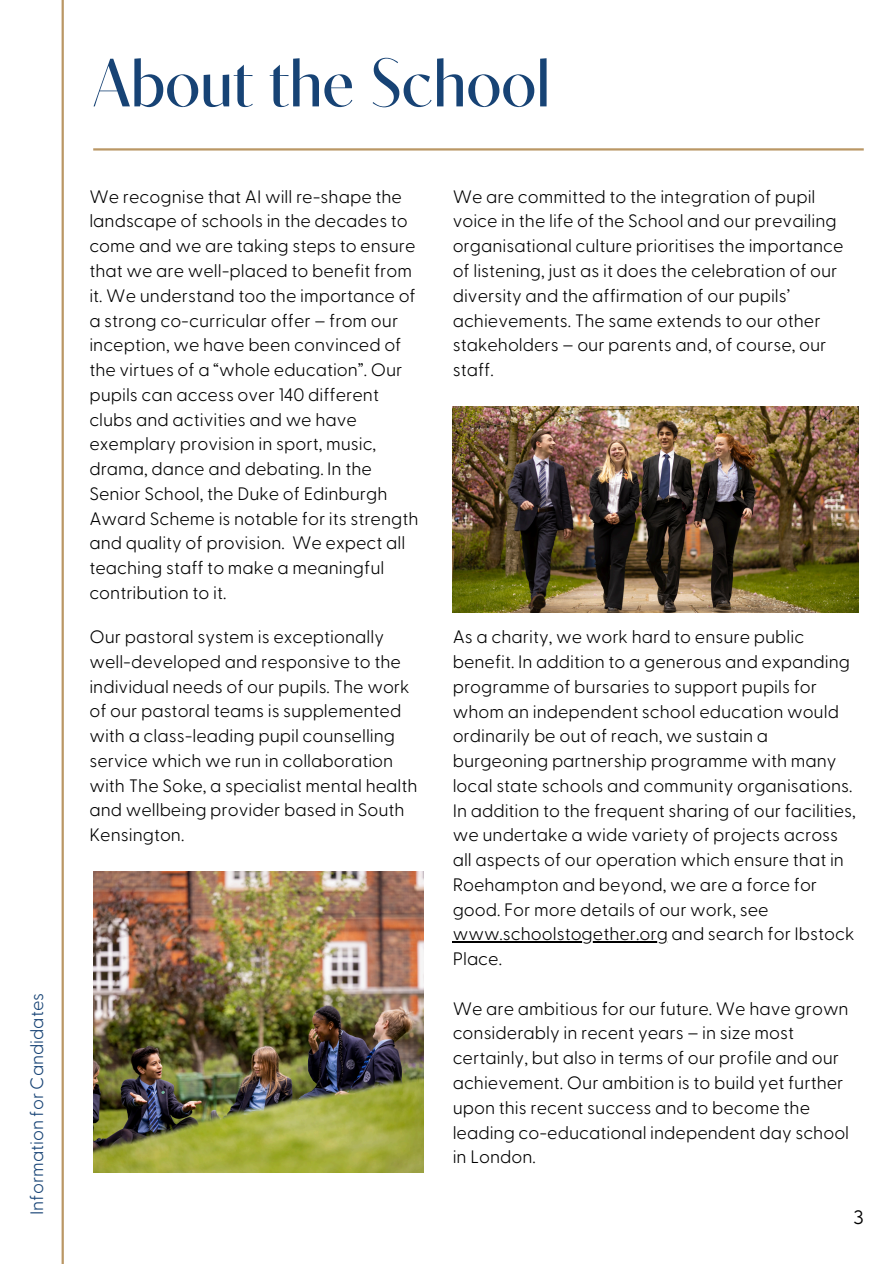
<style>
.page{position:relative;width:894px;height:1264px;background:#fff}
.page>*{position:absolute;margin:0;border:0;box-sizing:border-box;transform-origin:0 0}
.t1{font:68.1px "Contralto Big";color:#174375}
.t2{font:19.5px "Greycliff CF";color:#000}
.t3{font:300 18px/24.8px "Greycliff CF";color:#000}
.t4{font:300 18px "Greycliff CF";color:#174375}
</style>
<div class="page">
<hr style="left:62px;top:0;width:2px;height:1263px;background:#ba9765">
<img style="left:93px;top:872px;width:330px;height:300px">
<img style="left:452px;top:407px;width:406px;height:205px">
<hr style="left:452px;top:941px;width:215px;height:1px;background:#000">
<hr style="left:93px;top:148px;width:770px;height:2px;background:#ba9765">
<p class="t4" style="left:29px;top:1214px;width:224px;rotate:-90deg">Information for Candidates</p>
<h1 class="t1" style="left:93px;top:42px;width:458px">About the School</h1>
<p class="t3" style="left:89px;top:185px;width:330px">We recognise that AI will re-shape the landscape of schools in the decades to come and we are taking steps to ensure that we are well-placed to benefit from it. We understand too the importance of a strong co-curricular offer – from our inception, we have been convinced of the virtues of a “whole education”. Our pupils can access over 140 different clubs and activities and we have exemplary provision in sport, music, drama, dance and debating. In the Senior School, the Duke of Edinburgh Award Scheme is notable for its strength and quality of provision. We expect all teaching staff to make a meaningful contribution to it.</p>
<p class="t3" style="left:89px;top:625px;width:329px">Our pastoral system is exceptionally well-developed and responsive to the individual needs of our pupils. The work of our pastoral teams is supplemented with a class-leading pupil counselling service which we run in collaboration with The Soke, a specialist mental health and wellbeing provider based in South Kensington.</p>
<p class="t3" style="left:452px;top:185px;width:392px">We are committed to the integration of pupil voice in the life of the School and our prevailing organisational culture prioritises the importance of listening, just as it does the celebration of our diversity and the affirmation of our pupils’ achievements. The same extends to our other stakeholders – our parents and, of course, our staff.</p>
<p class="t3" style="left:452px;top:625px;width:404px">As a charity, we work hard to ensure public benefit. In addition to a generous and expanding programme of bursaries to support pupils for whom an independent school education would ordinarily be out of reach, we sustain a burgeoning partnership programme with many local state schools and community organisations.<br>In addition to the frequent sharing of our facilities, we undertake a wide variety of projects across all aspects of our operation which ensure that in Roehampton and beyond, we are a force for good. For more details of our work, see</p>
<p class="t3" style="left:452px;top:922px;width:403px">www.schoolstogether.org and search for Ibstock<br>Place.</p>
<p class="t3" style="left:452px;top:996px;width:398px">We are ambitious for our future. We have grown considerably in recent years – in size most certainly, but also in terms of our profile and our achievement. Our ambition is to build yet further upon this recent success and to become the leading co-educational independent day school in London.</p>
<p class="t2" style="left:853px;top:1204px;width:12px">3</p>
</div>
